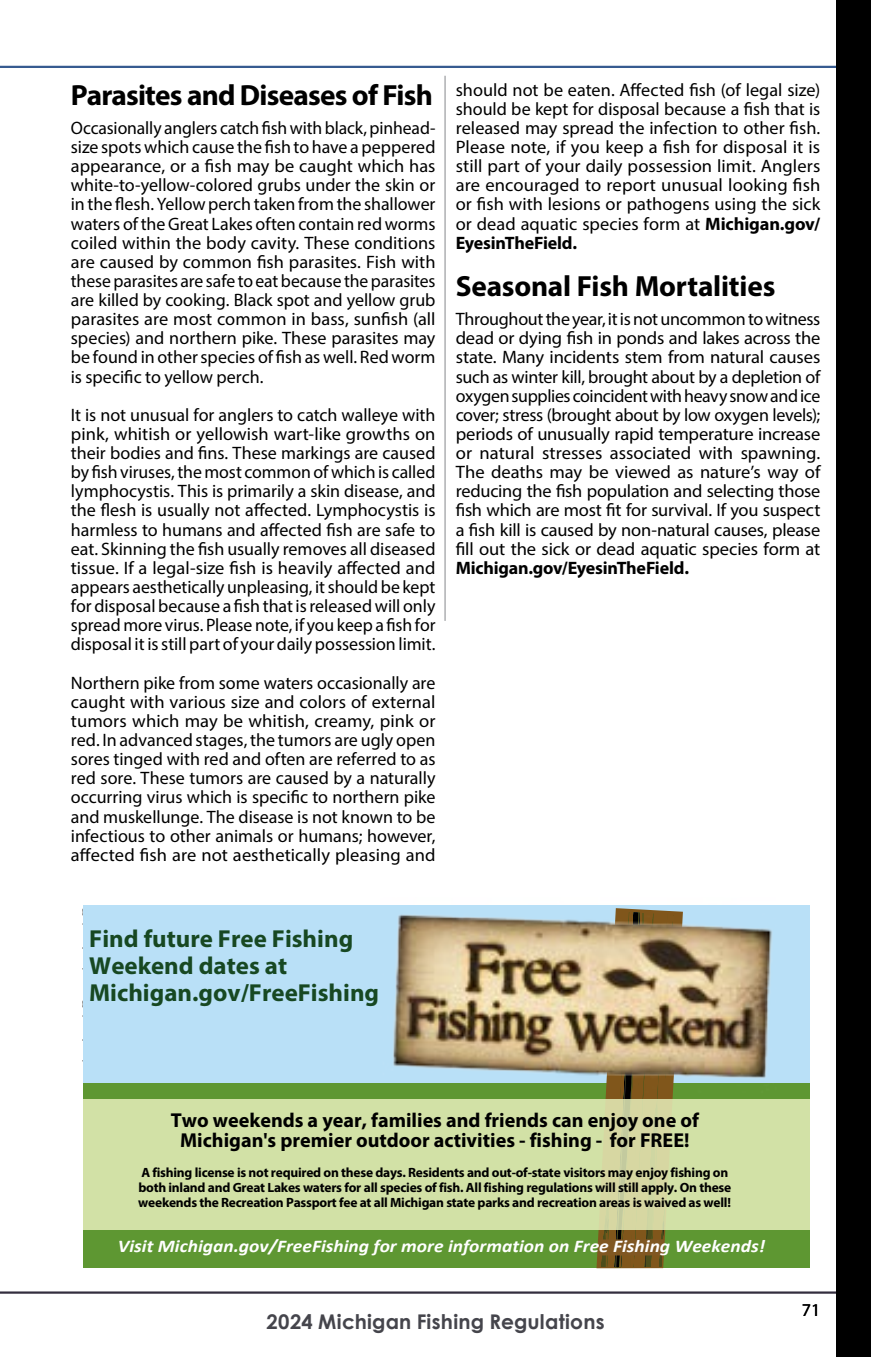
<style>
.page{position:relative;width:871px;height:1357px;background:#fff}
.page>*{position:absolute;margin:0;border:0;box-sizing:border-box;transform-origin:0 0}
.Body-Header-Normal{font:700 29.25px "Myriad Pro";letter-spacing:-.025em;color:#000}
.Body-Header-Normal-2{font:700 29.25px "Myriad Pro";letter-spacing:-.005em;color:#000}
.t1{font:700 24.75px/27.4px "Myriad Pro";color:#174822}
.t2{font:700 20.25px/20.2px "Myriad Pro";color:#000;text-align:center}
.t3{font:700 20.25px "Century Gothic";letter-spacing:.01em;color:#45454c}
.Body-Text-No_Indent{font:18px/19.1px "Myriad Pro";letter-spacing:-.005em;color:#000;text-align:justify}
.t4{font:italic 700 18px "Calibri";color:#fff;scale:1.09 1}
.t5{font:700 13.5px/14.8px "Myriad Pro";letter-spacing:-.015em;color:#000}
.s1{font-weight:700}
</style>
<div class="page">
<hr style="left:0;top:1291px;width:871px;height:2px;background:#332d3e">
<hr style="left:0;top:66px;width:844px;height:2px;background:#365b90">
<hr style="left:444px;top:76px;width:2px;height:545px;background:#939598">
<div style="left:837px;top:0;width:34px;height:1357px;background:#000"></div>
<div style="left:83px;top:905px;width:726px;height:363px;background:#5e9732"></div>
<div style="left:83px;top:905px;width:726px;height:178px;background:#b9e0f7"></div>
<img style="left:393px;top:908px;width:379px;height:361px">
<div style="left:83px;top:1099px;width:726px;height:131px;background:#d2e1a6"></div>
<p class="Body-Header-Normal" style="left:71px;top:76px;width:363px">Parasites and Diseases of Fish</p>
<p class="Body-Text-No_Indent" style="left:71px;top:118px;width:366px">Occasionally anglers catch fish with black, pinhead&shy;size spots which cause the fish to have a peppered appearance, or a fish may be caught which has white-to-yellow-colored grubs under the skin or in the flesh. Yellow perch taken from the shallower waters of the Great Lakes often contain red worms coiled within the body cavity. These conditions are caused by common fish parasites. Fish with these parasites are safe to eat because the parasites are killed by cooking. Black spot and yellow grub parasites are most common in bass, sunfish (all species) and northern pike. These parasites may be found in other species of fish as well. Red worm is specific to yellow perch.</p>
<p class="Body-Text-No_Indent" style="left:71px;top:405px;width:366px">It is not unusual for anglers to catch walleye with pink, whitish or yellowish wart-like growths on their bodies and fins. These markings are caused by fish viruses, the most common of which is called lymphocystis. This is primarily a skin disease, and the flesh is usually not affected. Lymphocystis is harmless to humans and affected fish are safe to eat. Skinning the fish usually removes all diseased tissue. If a legal-size fish is heavily affected and appears aesthetically unpleasing, it should be kept for disposal because a fish that is released will only spread more virus. Please note, if you keep a fish for disposal it is still part of your daily possession limit.</p>
<p class="Body-Text-No_Indent" style="left:71px;top:673px;width:366px">Northern pike from some waters occasionally are caught with various size and colors of external tumors which may be whitish, creamy, pink or red. In advanced stages, the tumors are ugly open sores tinged with red and often are referred to as red sore. These tumors are caused by a naturally occurring virus which is specific to northern pike and muskellunge. The disease is not known to be infectious to other animals or humans; however, affected fish are not aesthetically pleasing and</p>
<p class="Body-Text-No_Indent" style="left:456px;top:80px;width:366px">should not be eaten. Affected fish (of legal size) should be kept for disposal because a fish that is released may spread the infection to other fish.<br>Please note, if you keep a fish for disposal it is still part of your daily possession limit. Anglers are encouraged to report unusual looking fish or fish with lesions or pathogens using the sick or dead aquatic species form at <span class="s1">Michigan.gov/ EyesinTheField.</span></p>
<p class="Body-Header-Normal-2" style="left:456px;top:268px;width:321px">Seasonal Fish Mortalities</p>
<p class="Body-Text-No_Indent" style="left:456px;top:309px;width:366px">Throughout the year, it is not uncommon to witness dead or dying fish in ponds and lakes across the state. Many incidents stem from natural causes such as winter kill, brought about by a depletion of oxygen supplies coincident with heavy snow and ice cover; stress (brought about by low oxygen levels); periods of unusually rapid temperature increase or natural stresses associated with spawning.<br>The deaths may be viewed as nature’s way of reducing the fish population and selecting those fish which are most fit for survival. If you suspect a fish kill is caused by non-natural causes, please fill out the sick or dead aquatic species form at <span class="s1">Michigan.gov/EyesinTheField.</span></p>
<h2 class="t1" style="left:89px;top:923px;width:291px">Find future Free Fishing<br>Weekend dates at<br>Michigan.gov/FreeFishing</h2>
<p class="t2" style="left:171px;top:1109px;width:530px">Two weekends a year, families and friends can enjoy one of<br>Michigan's premier outdoor activities - fishing - for FREE!</p>
<p class="t5" style="left:138px;top:1164px;width:594px">A fishing license is not required on these days. Residents and out-of-state visitors may enjoy fishing on both inland and Great Lakes waters for all species of fish. All fishing regulations will still apply. On these weekends the Recreation Passport fee at all Michigan state parks and recreation areas is waived as well!</p>
<p class="t4" style="left:118px;top:1233px;width:595px">Visit Michigan.gov/FreeFishing for more information on Free Fishing Weekends!</p>
<p class="t3" style="left:266px;top:1306px;width:340px">2024 Michigan Fishing Regulations</p>
<p class="Body-Text-No_Indent" style="left:802px;top:1300px;width:20px">71</p>
</div>
